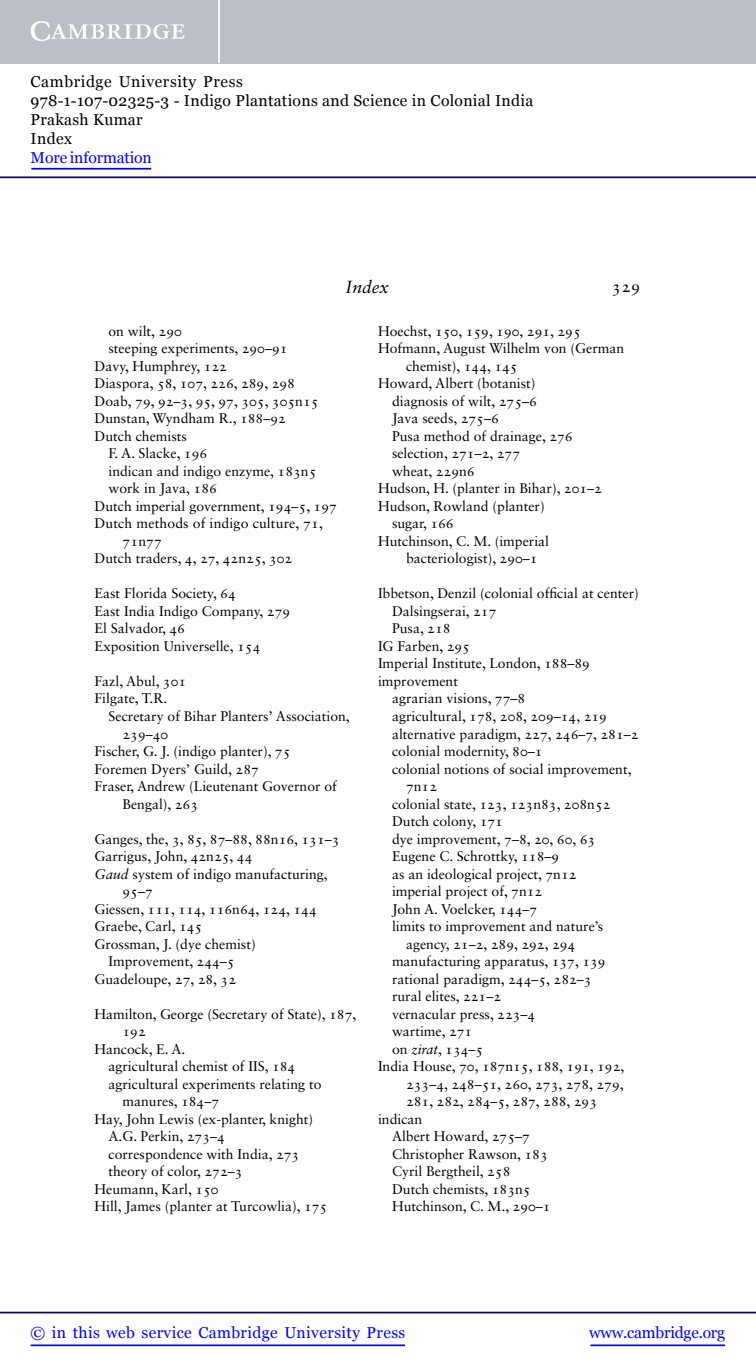
<style>
.page{position:relative;width:756px;height:1371px;background:#fff}
.page>*{position:absolute;margin:0;border:0;box-sizing:border-box;transform-origin:0 0}
.t1{font:italic 17.5px "Sabon LT Std";color:#000}
.t2{font:16.62px "Sabon LT Std";color:#000}
.t3{font:15.75px/18.9px "Georgia";letter-spacing:.02em;color:#000}
.t4{font:15.75px "Georgia";letter-spacing:.025em;color:#00f}
.t5{font:15.75px "Georgia";letter-spacing:-.015em;color:#00f}
.t6{font:15.75px "Georgia";letter-spacing:-.01em;color:#00f}
.t7{font:14px/17.5px "Sabon LT Std";color:#000}
.s1{font-style:italic}
</style>
<div class="page">
<hr style="left:591px;top:1344px;width:134px;height:1px;background:#00f">
<hr style="left:0;top:1311px;width:756px;height:2px;background:#150666">
<hr style="left:31px;top:1344px;width:374px;height:1px;background:#00f">
<div style="left:0;top:0;width:756px;height:63px;background:#bac0c6"></div>
<svg style="left:31px;top:21px;width:154px;height:20px"></svg>
<hr style="left:218px;top:0;width:2px;height:63px;background:#fff">
<hr style="left:0;top:176px;width:756px;height:2px;background:#150666">
<hr style="left:31px;top:168px;width:120px;height:1px;background:#00f">
<p class="t3" style="left:31px;top:72px;width:504px">Cambridge University Press<br>978-1-107-02325-3 - Indigo Plantations and Science in Colonial India<br>Prakash Kumar<br>Index</p>
<p class="t6" style="left:31px;top:148px;width:123px">More information</p>
<p class="t1" style="left:346px;top:276px;width:45px">Index</p>
<p class="t2" style="left:612px;top:276px;width:30px">329</p>
<p class="t7" style="left:108px;top:322px;width:75px">on wilt, 290</p>
<p class="t7" style="left:108px;top:339px;width:181px">steeping experiments, 290–91</p>
<p class="t7" style="left:94px;top:357px;width:134px">Davy, Humphrey, 122</p>
<p class="t7" style="left:94px;top:374px;width:202px">Diaspora, 58, 107, 226, 289, 298</p>
<p class="t7" style="left:94px;top:392px;width:226px">Doab, 79, 92–3, 95, 97, 305, 305n15</p>
<p class="t7" style="left:94px;top:409px;width:193px">Dunstan, Wyndham R., 188–92</p>
<p class="t7" style="left:94px;top:427px;width:94px">Dutch chemists</p>
<p class="t7" style="left:108px;top:444px;width:100px">F. A. Slacke, 196</p>
<p class="t7" style="left:108px;top:462px;width:209px">indican and indigo enzyme, 183n5</p>
<p class="t7" style="left:108px;top:479px;width:110px">work in Java, 186</p>
<p class="t7" style="left:94px;top:497px;width:244px">Dutch imperial government, 194–5, 197</p>
<p class="t7" style="left:94px;top:514px;width:230px">Dutch methods of indigo culture, 71,</p>
<p class="t7" style="left:122px;top:532px;width:41px">71n77</p>
<p class="t7" style="left:94px;top:549px;width:199px">Dutch traders, 4, 27, 42n25, 302</p>
<p class="t7" style="left:94px;top:584px;width:197px">East Florida Society, 64<br>East India Indigo Company, 279<br>El Salvador, 46<br>Exposition Universelle, 154</p>
<p class="t7" style="left:94px;top:672px;width:93px">Fazl, Abul, 301</p>
<p class="t7" style="left:94px;top:689px;width:74px">Filgate, T.R.</p>
<p class="t7" style="left:108px;top:707px;width:243px">Secretary of Bihar Planters’ Association,</p>
<p class="t7" style="left:122px;top:724px;width:47px">239–40</p>
<p class="t7" style="left:94px;top:742px;width:198px">Fischer, G. J. (indigo planter), 75</p>
<p class="t7" style="left:94px;top:759px;width:166px">Foremen Dyers’ Guild, 287</p>
<p class="t7" style="left:94px;top:777px;width:244px">Fraser, Andrew (Lieutenant Governor of</p>
<p class="t7" style="left:122px;top:794px;width:77px">Bengal), 263</p>
<p class="t7" style="left:94px;top:829px;width:247px">Ganges, the, 3, 85, 87–88, 88n16, 131–3</p>
<p class="t7" style="left:94px;top:847px;width:159px">Garrigus, John, 42n25, 44</p>
<p class="t7" style="left:94px;top:864px;width:235px"><span class="s1">Gaud</span> system of indigo manufacturing,</p>
<p class="t7" style="left:122px;top:882px;width:32px">95–7</p>
<p class="t7" style="left:94px;top:899px;width:224px">Giessen, 111, 114, 116n64, 124, 144</p>
<p class="t7" style="left:94px;top:917px;width:109px">Graebe, Carl, 145</p>
<p class="t7" style="left:94px;top:934px;width:163px">Grossman, J. (dye chemist)</p>
<p class="t7" style="left:108px;top:952px;width:128px">Improvement, 244–5</p>
<p class="t7" style="left:94px;top:969px;width:143px">Guadeloupe, 27, 28, 32</p>
<p class="t7" style="left:94px;top:1004px;width:263px">Hamilton, George (Secretary of State), 187,</p>
<p class="t7" style="left:122px;top:1022px;width:25px">192</p>
<p class="t7" style="left:94px;top:1039px;width:93px">Hancock, E. A.</p>
<p class="t7" style="left:108px;top:1057px;width:188px">agricultural chemist of IIS, 184</p>
<p class="t7" style="left:108px;top:1074px;width:215px">agricultural experiments relating to</p>
<p class="t7" style="left:122px;top:1092px;width:98px">manures, 184–7</p>
<p class="t7" style="left:94px;top:1109px;width:220px">Hay, John Lewis (ex-planter, knight)</p>
<p class="t7" style="left:108px;top:1127px;width:118px">A.G. Perkin, 273–4</p>
<p class="t7" style="left:108px;top:1144px;width:192px">correspondence with India, 273</p>
<p class="t7" style="left:108px;top:1162px;width:136px">theory of color, 272–3</p>
<p class="t7" style="left:94px;top:1179px;width:126px">Heumann, Karl, 150</p>
<p class="t7" style="left:94px;top:1197px;width:234px">Hill, James (planter at Turcowlia), 175</p>
<p class="t7" style="left:378px;top:322px;width:204px">Hoechst, 150, 159, 190, 291, 295</p>
<p class="t7" style="left:378px;top:339px;width:248px">Hofmann, August Wilhelm von (German</p>
<p class="t7" style="left:406px;top:357px;width:113px">chemist), 144, 145</p>
<p class="t7" style="left:378px;top:374px;width:159px">Howard, Albert (botanist)</p>
<p class="t7" style="left:392px;top:392px;width:146px">diagnosis of wilt, 275–6</p>
<p class="t7" style="left:392px;top:409px;width:108px">Java seeds, 275–6</p>
<p class="t7" style="left:392px;top:427px;width:182px">Pusa method of drainage, 276</p>
<p class="t7" style="left:392px;top:444px;width:130px">selection, 271–2, 277</p>
<p class="t7" style="left:392px;top:462px;width:84px">wheat, 229n6</p>
<p class="t7" style="left:378px;top:479px;width:226px">Hudson, H. (planter in Bihar), 201–2</p>
<p class="t7" style="left:378px;top:497px;width:168px">Hudson, Rowland (planter)</p>
<p class="t7" style="left:392px;top:514px;width:63px">sugar, 166</p>
<p class="t7" style="left:378px;top:532px;width:173px">Hutchinson, C. M. (imperial</p>
<p class="t7" style="left:406px;top:549px;width:133px">bacteriologist), 290–1</p>
<p class="t7" style="left:378px;top:584px;width:262px">Ibbetson, Denzil (colonial official at center)</p>
<p class="t7" style="left:392px;top:602px;width:106px">Dalsingserai, 217</p>
<p class="t7" style="left:392px;top:619px;width:60px">Pusa, 218</p>
<p class="t7" style="left:378px;top:637px;width:94px">IG Farben, 295</p>
<p class="t7" style="left:378px;top:654px;width:214px">Imperial Institute, London, 188–89</p>
<p class="t7" style="left:378px;top:672px;width:82px">improvement</p>
<p class="t7" style="left:392px;top:689px;width:135px">agrarian visions, 77–8</p>
<p class="t7" style="left:392px;top:707px;width:217px">agricultural, 178, 208, 209–14, 219</p>
<p class="t7" style="left:392px;top:724px;width:248px">alternative paradigm, 227, 246–7, 281–2</p>
<p class="t7" style="left:392px;top:742px;width:152px">colonial modernity, 80–1</p>
<p class="t7" style="left:392px;top:759px;width:241px">colonial notions of social improvement,</p>
<p class="t7" style="left:406px;top:777px;width:33px">7n12</p>
<p class="t7" style="left:392px;top:794px;width:220px">colonial state, 123, 123n83, 208n52</p>
<p class="t7" style="left:392px;top:812px;width:113px">Dutch colony, 171</p>
<p class="t7" style="left:392px;top:829px;width:205px">dye improvement, 7–8, 20, 60, 63</p>
<p class="t7" style="left:392px;top:847px;width:169px">Eugene C. Schrottky, 118–9</p>
<p class="t7" style="left:392px;top:864px;width:186px">as an ideological project, 7n12</p>
<p class="t7" style="left:392px;top:882px;width:152px">imperial project of, 7n12</p>
<p class="t7" style="left:392px;top:899px;width:147px">John A. Voelcker, 144–7</p>
<p class="t7" style="left:392px;top:917px;width:213px">limits to improvement and nature’s</p>
<p class="t7" style="left:406px;top:934px;width:171px">agency, 21–2, 289, 292, 294</p>
<p class="t7" style="left:392px;top:952px;width:215px">manufacturing apparatus, 137, 139</p>
<p class="t7" style="left:392px;top:969px;width:201px">rational paradigm, 244–5, 282–3</p>
<p class="t7" style="left:392px;top:987px;width:111px">rural elites, 221–2</p>
<p class="t7" style="left:392px;top:1004px;width:145px">vernacular press, 223–4</p>
<p class="t7" style="left:392px;top:1022px;width:82px">wartime, 271</p>
<p class="t7" style="left:392px;top:1039px;width:93px">on <span class="s1">zirat</span>, 134–5</p>
<p class="t7" style="left:378px;top:1057px;width:248px">India House, 70, 187n15, 188, 191, 192,</p>
<p class="t7" style="left:406px;top:1074px;width:219px">233–4, 248–51, 260, 273, 278, 279,</p>
<p class="t7" style="left:406px;top:1092px;width:193px">281, 282, 284–5, 287, 288, 293</p>
<p class="t7" style="left:378px;top:1109px;width:46px">indican</p>
<p class="t7" style="left:392px;top:1127px;width:139px">Albert Howard, 275–7</p>
<p class="t7" style="left:392px;top:1144px;width:157px">Christopher Rawson, 183</p>
<p class="t7" style="left:392px;top:1162px;width:120px">Cyril Bergtheil, 258</p>
<p class="t7" style="left:392px;top:1179px;width:140px">Dutch chemists, 183n5</p>
<p class="t7" style="left:392px;top:1197px;width:160px">Hutchinson, C. M., 290–1</p>
<p class="t4" style="left:31px;top:1323px;width:376px">© in this web service Cambridge University Press</p>
<p class="t5" style="left:589px;top:1323px;width:137px">www.cambridge.org</p>
</div>
